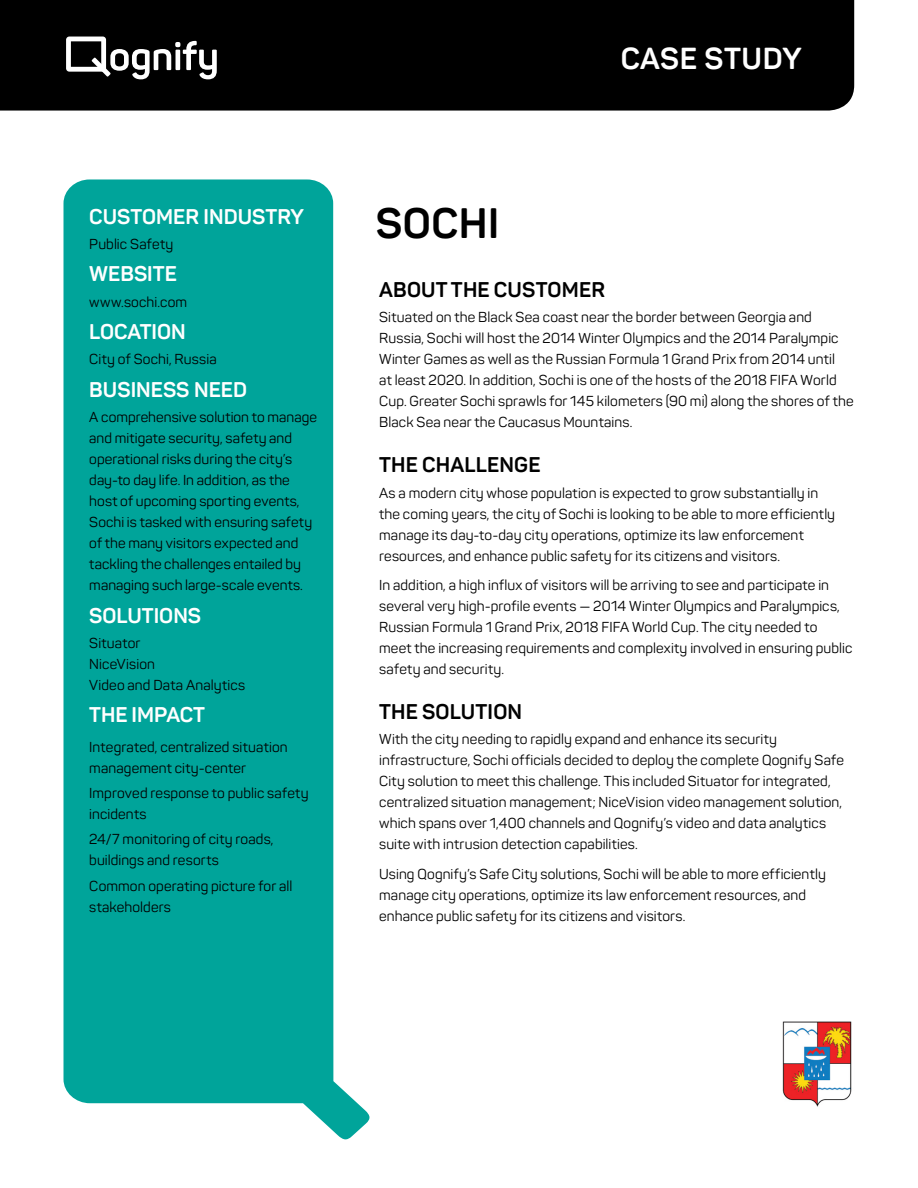
<style>
.page{position:relative;width:918px;height:1188px;background:#fff}
.page>*{position:absolute;margin:0;border:0;box-sizing:border-box;transform-origin:0 0}
.t1{font:700 42px "Panton";letter-spacing:.01em;color:#000}
.t2{font:700 30px "Panton";letter-spacing:.02em;color:#fff}
.t3{font:700 21px "Panton";color:#fff}
.t4{font:700 21px "Panton";letter-spacing:.01em;color:#000}
.t5{font:14.25px/21px "Panton";letter-spacing:.01em;color:#000}
</style>
<div class="page">
<svg style="left:64px;top:179px;width:306px;height:961px;background:#26b1a9"></svg>
<div style="left:0;top:0;width:854px;height:111px;background:#000"></div>
<svg style="left:66px;top:37px;width:151px;height:42px"></svg>
<img style="left:782px;top:1021px;width:70px;height:86px">
<h3 class="t3" style="left:89px;top:203px;width:216px">CUSTOMER INDUSTRY</h3>
<p class="t5" style="left:89px;top:233px;width:86px">Public Safety</p>
<h3 class="t3" style="left:89px;top:261px;width:89px">WEBSITE</h3>
<p class="t5" style="left:89px;top:291px;width:99px">www.sochi.com</p>
<h3 class="t3" style="left:89px;top:319px;width:98px">LOCATION</h3>
<p class="t5" style="left:89px;top:349px;width:129px">City of Sochi, Russia</p>
<h3 class="t3" style="left:89px;top:376px;width:159px">BUSINESS NEED</h3>
<p class="t5" style="left:89px;top:406px;width:229px">A comprehensive solution to manage and mitigate security, safety and operational risks during the city’s day-to day life. In addition, as the host of upcoming sporting events, Sochi is tasked with ensuring safety of the many visitors expected and tackling the challenges entailed by managing such large-scale events.</p>
<h3 class="t3" style="left:89px;top:602px;width:113px">SOLUTIONS</h3>
<p class="t5" style="left:89px;top:632px;width:157px">Situator<br>NiceVision<br>Video and Data Analytics</p>
<h3 class="t3" style="left:89px;top:702px;width:117px">THE IMPACT</h3>
<p class="t5" style="left:89px;top:736px;width:200px">Integrated, centralized situation management city-center</p>
<p class="t5" style="left:89px;top:783px;width:221px">Improved response to public safety incidents</p>
<p class="t5" style="left:89px;top:829px;width:186px">24/7 monitoring of city roads, buildings and resorts</p>
<p class="t5" style="left:89px;top:875px;width:205px">Common operating picture for all stakeholders</p>
<h1 class="t1" style="left:376px;top:197px;width:125px">SOCHI</h1>
<h2 class="t2" style="left:621px;top:40px;width:182px">CASE STUDY</h2>
<h3 class="t4" style="left:379px;top:277px;width:227px">ABOUT THE CUSTOMER</h3>
<p class="t5" style="left:379px;top:307px;width:476px">Situated on the Black Sea coast near the border between Georgia and Russia, Sochi will host the 2014 Winter Olympics and the 2014 Paralympic Winter Games as well as the Russian Formula 1 Grand Prix from 2014 until<br>at least 2020. In addition, Sochi is one of the hosts of the 2018 FIFA World Cup. Greater Sochi sprawls for 145 kilometers (90 mi) along the shores of the Black Sea near the Caucasus Mountains.</p>
<h3 class="t4" style="left:379px;top:452px;width:163px">THE CHALLENGE</h3>
<p class="t5" style="left:379px;top:482px;width:458px">As a modern city whose population is expected to grow substantially in the coming years, the city of Sochi is looking to be able to more efficiently manage its day-to-day city operations, optimize its law enforcement resources, and enhance public safety for its citizens and visitors.</p>
<p class="t5" style="left:379px;top:575px;width:475px">In addition, a high influx of visitors will be arriving to see and participate in several very high-profile events — 2014 Winter Olympics and Paralympics, Russian Formula 1 Grand Prix, 2018 FIFA World Cup. The city needed to meet the increasing requirements and complexity involved in ensuring public safety and security.</p>
<h3 class="t4" style="left:379px;top:699px;width:145px">THE SOLUTION</h3>
<p class="t5" style="left:379px;top:729px;width:466px">With the city needing to rapidly expand and enhance its security infrastructure, Sochi officials decided to deploy the complete Qognify Safe City solution to meet this challenge. This included Situator for integrated, centralized situation management; NiceVision video management solution, which spans over 1,400 channels and Qognify’s video and data analytics suite with intrusion detection capabilities.</p>
<p class="t5" style="left:379px;top:863px;width:448px">Using Qognify’s Safe City solutions, Sochi will be able to more efficiently manage city operations, optimize its law enforcement resources, and enhance public safety for its citizens and visitors.</p>
</div>
